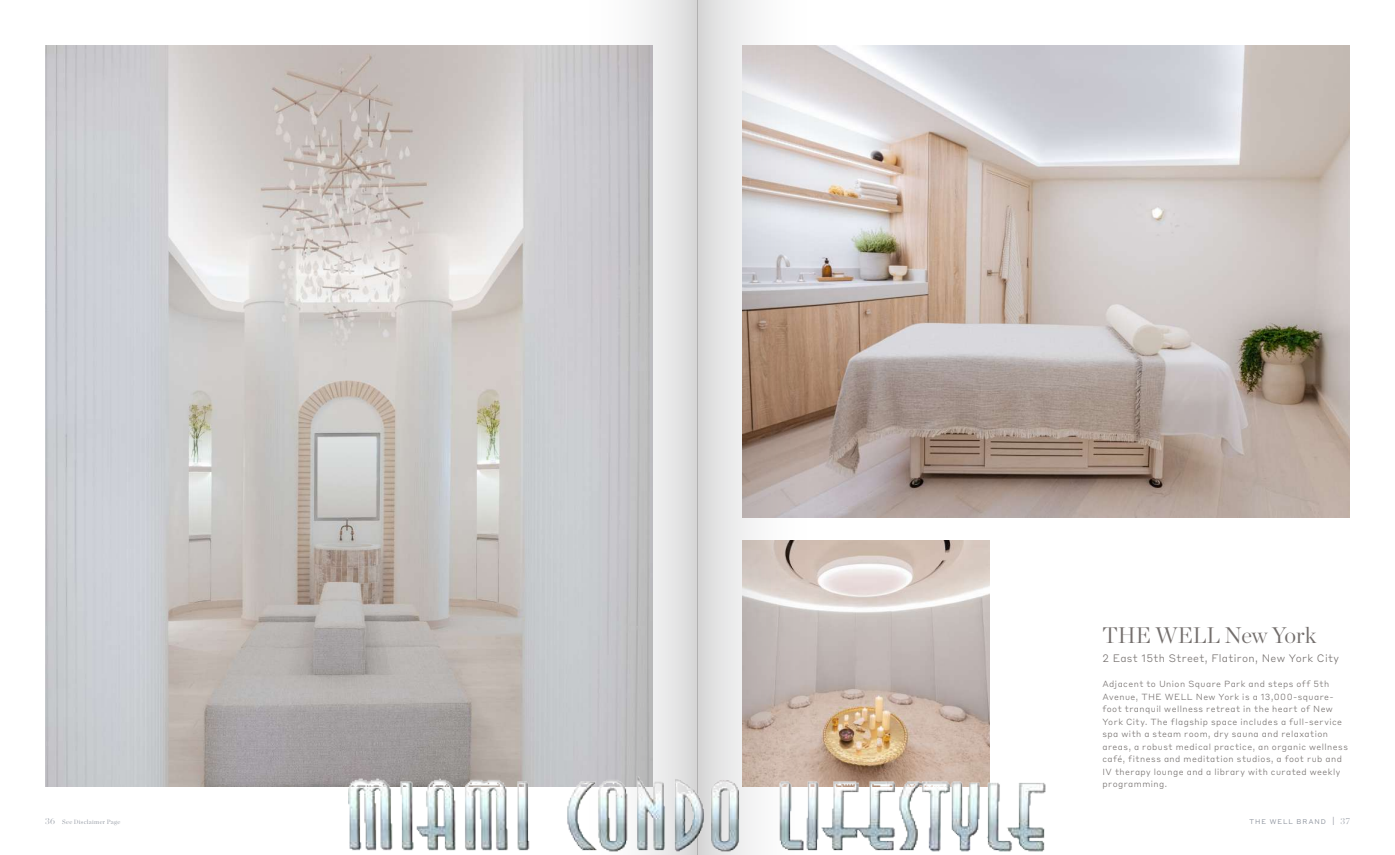
<style>
.page{position:relative;width:1395px;height:855px;background:#fff}
.page>*{position:absolute;margin:0;border:0;box-sizing:border-box;transform-origin:0 0}
.t1{font:300 22.5px "Chronicle Display";color:#736e6c}
.t2{font:300 10.62px "Styrene B";letter-spacing:.03em;color:#736e6c}
.t3{font:300 8.75px/12.5px "Styrene B";letter-spacing:.05em;color:#736e6c}
.t4{font:300 8.75px "Styrene B";letter-spacing:.045em;color:#8e949e}
.t5{font:300 6.25px "Chronicle Display";letter-spacing:.055em;color:#8e949e}
.s1{font-weight:200;font-size:8.75px}
.s2{font-family:"Chronicle Display";font-weight:200}
</style>
<div class="page">
<img style="left:911px;top:45px;width:439px;height:473px">
<img style="left:45px;top:45px;width:439px;height:741px">
<img style="left:911px;top:541px;width:79px;height:235px">
<svg style="left:698px;top:0;width:213px;height:855px;background:#cfc5c0"></svg>
<svg style="left:484px;top:0;width:214px;height:855px;background:#d0cfd1"></svg>
<img style="left:349px;top:776px;width:697px;height:77px">
<h1 class="t1" style="left:1102px;top:618px;width:215px">THE WELL New York</h1>
<p class="t2" style="left:1102px;top:649px;width:238px">2 East 15th Street, Flatiron, New York City</p>
<p class="t3" style="left:1102px;top:677px;width:247px">Adjacent to Union Square Park and steps off 5th Avenue, THE WELL New York is a 13,000-square&shy;foot tranquil wellness retreat in the heart of New York City. The flagship space includes a full-service spa with a steam room, dry sauna and relaxation areas, a robust medical practice, an organic wellness café, fitness and meditation studios, a foot rub and IV therapy lounge and a library with curated weekly programming.</p>
<p class="t5" style="left:45px;top:817px;width:77px"><span class="s1">36</span> See Disclaimer Page</p>
<p class="t4" style="left:1249px;top:813px;width:102px">The Well Brand | <span class="s2">37</span></p>
</div>
